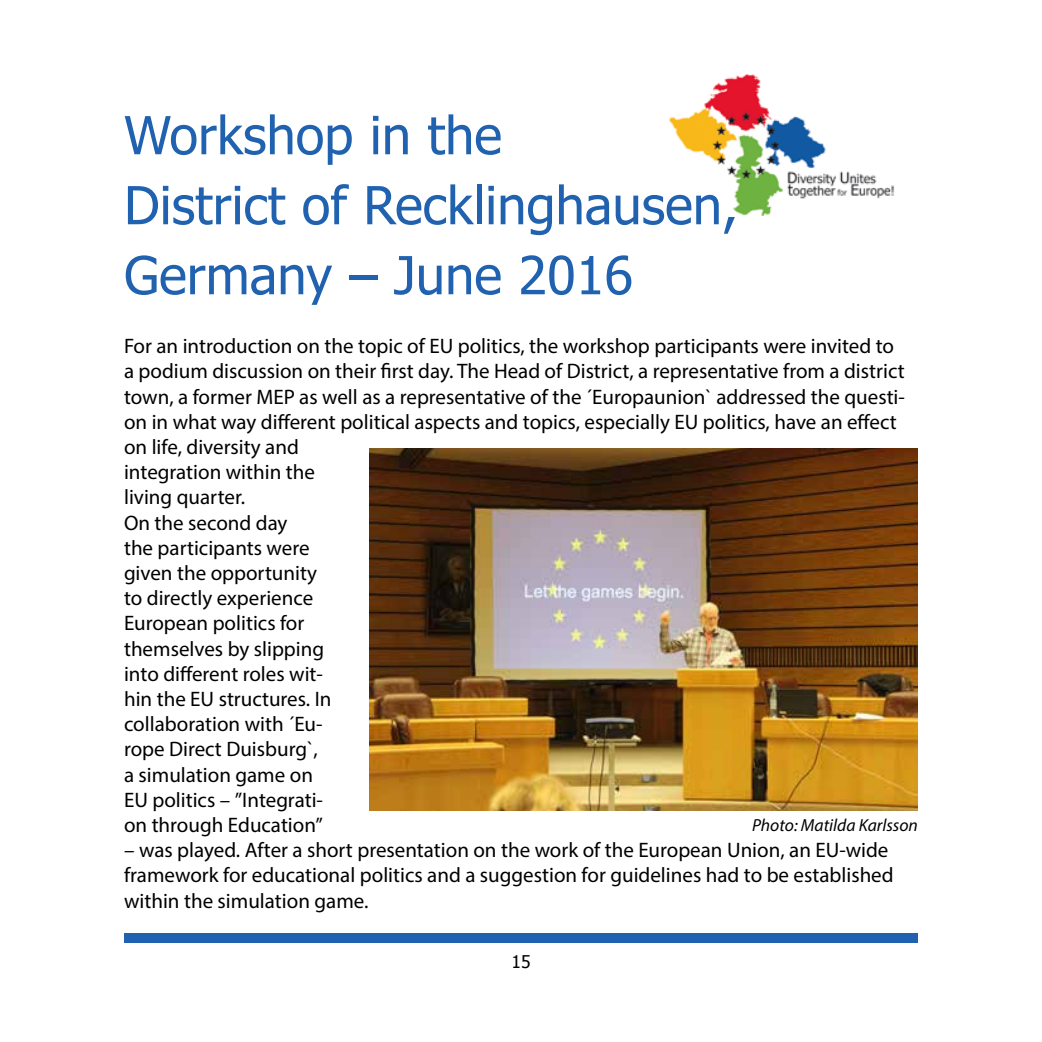
<style>
.page{position:relative;width:1042px;height:1042px;background:#fff}
.page>*{position:absolute;margin:0;border:0;box-sizing:border-box;transform-origin:0 0}
.t1{font:52.5px/70px "Tahoma";color:#2062af}
.t2{font:21px/25.2px "Myriad Pro";color:#000}
.t3{font:italic 17.5px "Myriad Pro";color:#000}
.t4{font:17.5px "Tahoma";color:#000}
</style>
<div class="page">
<img style="left:669px;top:74px;width:226px;height:142px">
<div style="left:124px;top:933px;width:794px;height:10px;background:#2062af"></div>
<img style="left:370px;top:449px;width:548px;height:361px">
<h1 class="t1" style="left:124px;top:98px;width:615px">Workshop in the<br>District of Recklinghausen,<br>Germany – June 2016</h1>
<p class="t2" style="left:124px;top:333px;width:782px">For an introduction on the topic of EU politics, the workshop participants were invited to a podium discussion on their first day. The Head of District, a representative from a district town, a former MEP as well as a representative of the ´Europaunion` addressed the questi&shy;on in what way different political aspects and topics, especially EU politics, have an effect on life, diversity and<br>integration within the<br>living quarter.<br>On the second day<br>the participants were<br>given the opportunity<br>to directly experience<br>European politics for<br>themselves by slipping<br>into different roles wit-<br>hin the EU structures. In<br>collaboration with ´Eu-<br>rope Direct Duisburg`,<br>a simulation game on<br>EU politics – ”Integrati-<br>on through Education”</p>
<p class="t2" style="left:124px;top:837px;width:771px">– was played. After a short presentation on the work of the European Union, an EU-wide framework for educational politics and a suggestion for guidelines had to be established within the simulation game.</p>
<p class="t3" style="left:752px;top:814px;width:167px">Photo: Matilda Karlsson</p>
<p class="t4" style="left:511px;top:950px;width:21px">15</p>
</div>
